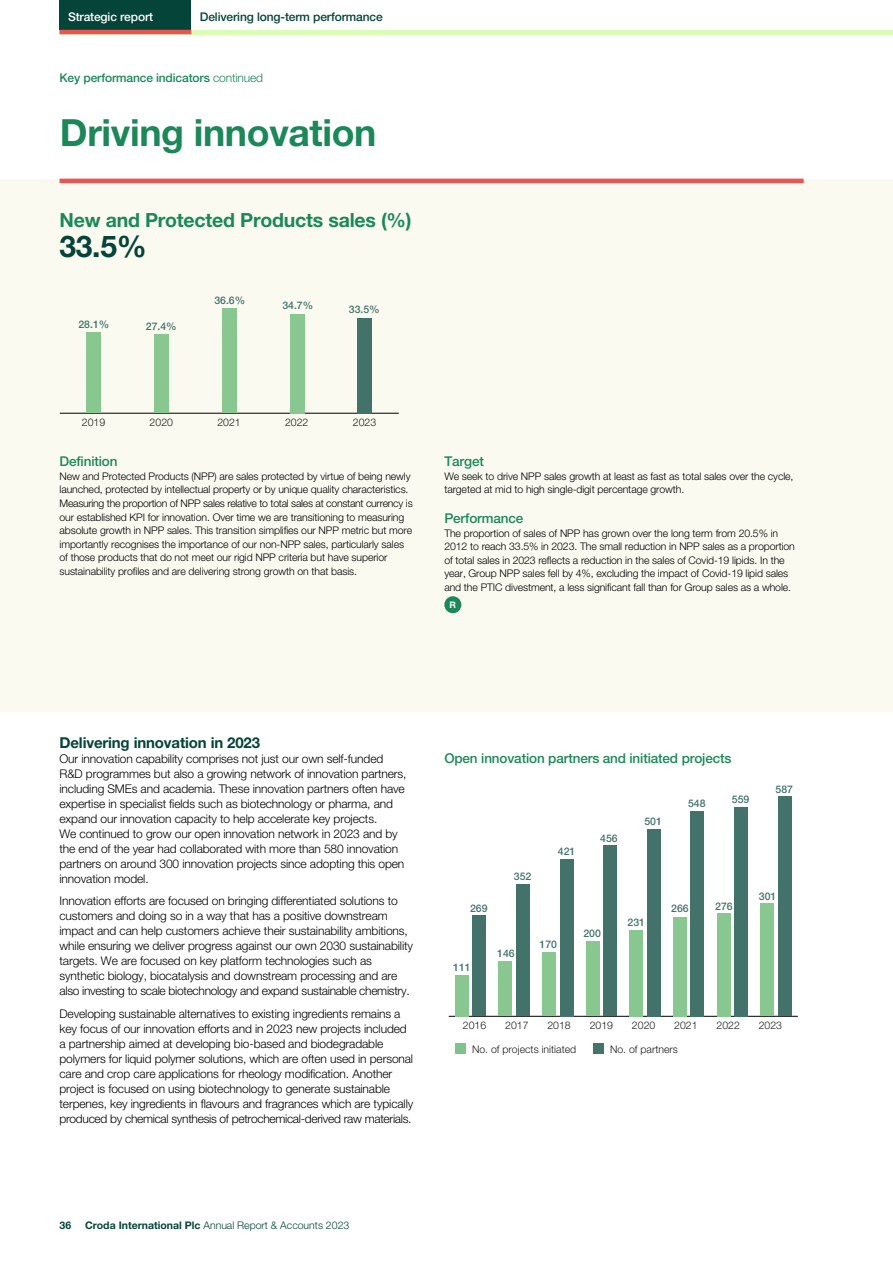
<style>
.page{position:relative;width:893px;height:1263px;background:#fff}
.page>*{position:absolute;margin:0;border:0;box-sizing:border-box;transform-origin:0 0}
.t1{font:700 37.5px "Helvetica Neue LT Std";letter-spacing:-.01em;color:#1c8759}
.t2{font:700 30px "Helvetica Neue LT Std";color:#054438}
.t3{font:700 19.5px "Helvetica Neue LT Std";letter-spacing:-.01em;color:#1c8759}
.t4{font:700 15px "Helvetica Neue LT Std";letter-spacing:-.01em;color:#054438}
.t5{font:500 13.5px "Helvetica Neue LT Std";letter-spacing:-.01em;color:#1c8759}
.t6{font:300 12px/15px "Helvetica Neue LT Std";letter-spacing:-.01em;color:#000}
.t7{font:500 12px "Helvetica Neue LT Std";letter-spacing:-.01em;color:#1c8759}
.t8{font:500 12px "Helvetica Neue LT Std";letter-spacing:-.01em;color:#054438}
.t9{font:500 12px "Helvetica Neue LT Std";letter-spacing:-.01em;color:#fff}
.t10{font:300 10.5px/13.5px "Helvetica Neue LT Std";letter-spacing:-.01em;color:#000}
.t11{font:300 10.5px "Helvetica Neue LT Std";color:#1d1d1b}
.t12{font:500 10.5px "Helvetica Neue LT Std";color:#43726a}
.t13{font:300 10.5px "Helvetica Neue LT Std";color:#054438}
.t14{font:700 10.5px "Helvetica Neue LT Std";color:#054438}
.t15{font:700 9px "Helvetica Neue LT Std";color:#fff}
.s1{font-weight:300}
.s2{font-weight:700}
</style>
<div class="page">
<div style="left:0;top:179px;width:893px;height:532px;background:#fafaf0"></div>
<hr style="left:892px;top:179px;width:1px;height:1084px;background:#fafaf0">
<hr style="left:60px;top:179px;width:744px;height:4px;background:#ea5454">
<hr style="left:60px;top:413px;width:339px;height:1px;background:#000">
<div style="left:86px;top:333px;width:15px;height:80px;background:#88c890"></div>
<div style="left:154px;top:335px;width:15px;height:78px;background:#88c890"></div>
<div style="left:222px;top:308px;width:14px;height:105px;background:#88c890"></div>
<div style="left:290px;top:314px;width:14px;height:99px;background:#88c890"></div>
<div style="left:358px;top:318px;width:14px;height:95px;background:#43726a"></div>
<div style="left:444px;top:596px;width:17px;height:17px;background:#1c8759;border-radius:50%"></div>
<div style="left:593px;top:1043px;width:11px;height:11px;background:#42746a"></div>
<div style="left:455px;top:1043px;width:11px;height:11px;background:#81c28b"></div>
<hr style="left:449px;top:1016px;width:348px;height:1px;background:#000">
<div style="left:472px;top:916px;width:14px;height:100px;background:#43726a"></div>
<div style="left:516px;top:884px;width:14px;height:132px;background:#43726a"></div>
<div style="left:560px;top:859px;width:13px;height:157px;background:#43726a"></div>
<div style="left:602px;top:846px;width:14px;height:170px;background:#43726a"></div>
<div style="left:647px;top:829px;width:14px;height:187px;background:#43726a"></div>
<div style="left:690px;top:811px;width:14px;height:205px;background:#43726a"></div>
<div style="left:734px;top:807px;width:14px;height:209px;background:#43726a"></div>
<div style="left:778px;top:797px;width:14px;height:219px;background:#43726a"></div>
<div style="left:455px;top:975px;width:14px;height:41px;background:#88c890"></div>
<div style="left:498px;top:962px;width:14px;height:54px;background:#88c890"></div>
<div style="left:542px;top:953px;width:14px;height:63px;background:#88c890"></div>
<div style="left:586px;top:941px;width:14px;height:75px;background:#88c890"></div>
<div style="left:629px;top:930px;width:14px;height:86px;background:#88c890"></div>
<div style="left:673px;top:917px;width:14px;height:99px;background:#88c890"></div>
<div style="left:717px;top:913px;width:14px;height:103px;background:#88c890"></div>
<div style="left:760px;top:904px;width:14px;height:112px;background:#88c890"></div>
<div style="left:60px;top:0;width:131px;height:30px;background:#054438"></div>
<hr style="left:60px;top:30px;width:833px;height:4px;background:#dafcb6">
<hr style="left:60px;top:30px;width:131px;height:4px;background:#ea5454">
<p class="t9" style="left:68px;top:10px;width:87px">Strategic report</p>
<p class="t8" style="left:200px;top:10px;width:184px">Delivering long-term performance</p>
<p class="t7" style="left:60px;top:70px;width:205px">Key performance indicators <span class="s1">continued</span></p>
<h1 class="t1" style="left:60px;top:109px;width:318px">Driving innovation</h1>
<h3 class="t3" style="left:60px;top:208px;width:354px">New and Protected Products sales (%)</h3>
<h2 class="t2" style="left:60px;top:228px;width:89px">33.5%</h2>
<p class="t12" style="left:78px;top:318px;width:32px">28.1%</p>
<p class="t12" style="left:146px;top:320px;width:32px">27.4%</p>
<p class="t12" style="left:214px;top:294px;width:32px">36.6%</p>
<p class="t12" style="left:282px;top:299px;width:32px">34.7%</p>
<p class="t12" style="left:349px;top:303px;width:32px">33.5%</p>
<p class="t11" style="left:82px;top:416px;width:25px">2019</p>
<p class="t11" style="left:150px;top:416px;width:25px">2020</p>
<p class="t11" style="left:217px;top:416px;width:25px">2021</p>
<p class="t11" style="left:285px;top:416px;width:25px">2022</p>
<p class="t11" style="left:353px;top:416px;width:25px">2023</p>
<p class="t5" style="left:60px;top:454px;width:60px">Definition</p>
<p class="t10" style="left:60px;top:469px;width:355px">New and Protected Products (NPP) are sales protected by virtue of being newly launched, protected by intellectual property or by unique quality characteristics.<br>Measuring the proportion of NPP sales relative to total sales at constant currency is our established KPI for innovation. Over time we are transitioning to measuring absolute growth in NPP sales. This transition simplifies our NPP metric but more importantly recognises the importance of our non-NPP sales, particularly sales of those products that do not meet our rigid NPP criteria but have superior sustainability profiles and are delivering strong growth on that basis.</p>
<p class="t5" style="left:444px;top:454px;width:41px">Target</p>
<p class="t10" style="left:444px;top:469px;width:351px">We seek to drive NPP sales growth at least as fast as total sales over the cycle, targeted at mid to high single-digit percentage growth.</p>
<p class="t5" style="left:444px;top:510px;width:80px">Performance</p>
<p class="t10" style="left:444px;top:526px;width:352px">The proportion of sales of NPP has grown over the long term from 20.5% in 2012 to reach 33.5% in 2023. The small reduction in NPP sales as a proportion of total sales in 2023 reflects a reduction in the sales of Covid-19 lipids. In the year, Group NPP sales fell by 4%, excluding the impact of Covid-19 lipid sales and the PTIC divestment, a less significant fall than for Group sales as a whole.</p>
<p class="t15" style="left:449px;top:599px;width:8px">R</p>
<p class="t4" style="left:60px;top:733px;width:202px">Delivering innovation in 2023</p>
<p class="t6" style="left:60px;top:751px;width:349px">Our innovation capability comprises not just our own self-funded R&amp;D programmes but also a growing network of innovation partners, including SMEs and academia. These innovation partners often have expertise in specialist fields such as biotechnology or pharma, and expand our innovation capacity to help accelerate key projects.<br>We continued to grow our open innovation network in 2023 and by the end of the year had collaborated with more than 580 innovation partners on around 300 innovation projects since adopting this open innovation model.</p>
<p class="t6" style="left:60px;top:893px;width:355px">Innovation efforts are focused on bringing differentiated solutions to customers and doing so in a way that has a positive downstream impact and can help customers achieve their sustainability ambitions, while ensuring we deliver progress against our own 2030 sustainability targets. We are focused on key platform technologies such as synthetic biology, biocatalysis and downstream processing and are also investing to scale biotechnology and expand sustainable chemistry.</p>
<p class="t6" style="left:60px;top:1006px;width:355px">Developing sustainable alternatives to existing ingredients remains a key focus of our innovation efforts and in 2023 new projects included a partnership aimed at developing bio-based and biodegradable polymers for liquid polymer solutions, which are often used in personal care and crop care applications for rheology modification. Another project is focused on using biotechnology to generate sustainable terpenes, key ingredients in flavours and fragrances which are typically produced by chemical synthesis of petrochemical-derived raw materials.</p>
<p class="t5" style="left:444px;top:750px;width:289px">Open innovation partners and initiated projects</p>
<p class="t12" style="left:470px;top:902px;width:19px">269</p>
<p class="t12" style="left:514px;top:870px;width:19px">352</p>
<p class="t12" style="left:558px;top:845px;width:19px">421</p>
<p class="t12" style="left:453px;top:961px;width:19px">111</p>
<p class="t12" style="left:497px;top:947px;width:19px">146</p>
<p class="t12" style="left:540px;top:938px;width:19px">170</p>
<p class="t12" style="left:600px;top:832px;width:19px">456</p>
<p class="t12" style="left:644px;top:815px;width:19px">501</p>
<p class="t12" style="left:583px;top:927px;width:19px">200</p>
<p class="t12" style="left:627px;top:916px;width:19px">231</p>
<p class="t12" style="left:688px;top:797px;width:19px">548</p>
<p class="t12" style="left:732px;top:793px;width:19px">559</p>
<p class="t12" style="left:671px;top:902px;width:19px">266</p>
<p class="t12" style="left:715px;top:900px;width:19px">276</p>
<p class="t12" style="left:776px;top:783px;width:19px">587</p>
<p class="t12" style="left:759px;top:889px;width:19px">301</p>
<p class="t11" style="left:463px;top:1019px;width:25px">2016</p>
<p class="t11" style="left:505px;top:1019px;width:25px">2017</p>
<p class="t11" style="left:547px;top:1019px;width:25px">2018</p>
<p class="t11" style="left:590px;top:1019px;width:25px">2019</p>
<p class="t11" style="left:632px;top:1019px;width:25px">2020</p>
<p class="t11" style="left:674px;top:1019px;width:25px">2021</p>
<p class="t11" style="left:716px;top:1019px;width:25px">2022</p>
<p class="t11" style="left:759px;top:1019px;width:25px">2023</p>
<p class="t11" style="left:472px;top:1043px;width:106px">No. of projects initiated</p>
<p class="t11" style="left:610px;top:1043px;width:69px">No. of partners</p>
<p class="t14" style="left:60px;top:1219px;width:13px">36</p>
<p class="t13" style="left:85px;top:1219px;width:266px"><span class="s2">Croda International Plc</span> Annual Report &amp; Accounts 2023</p>
</div>
